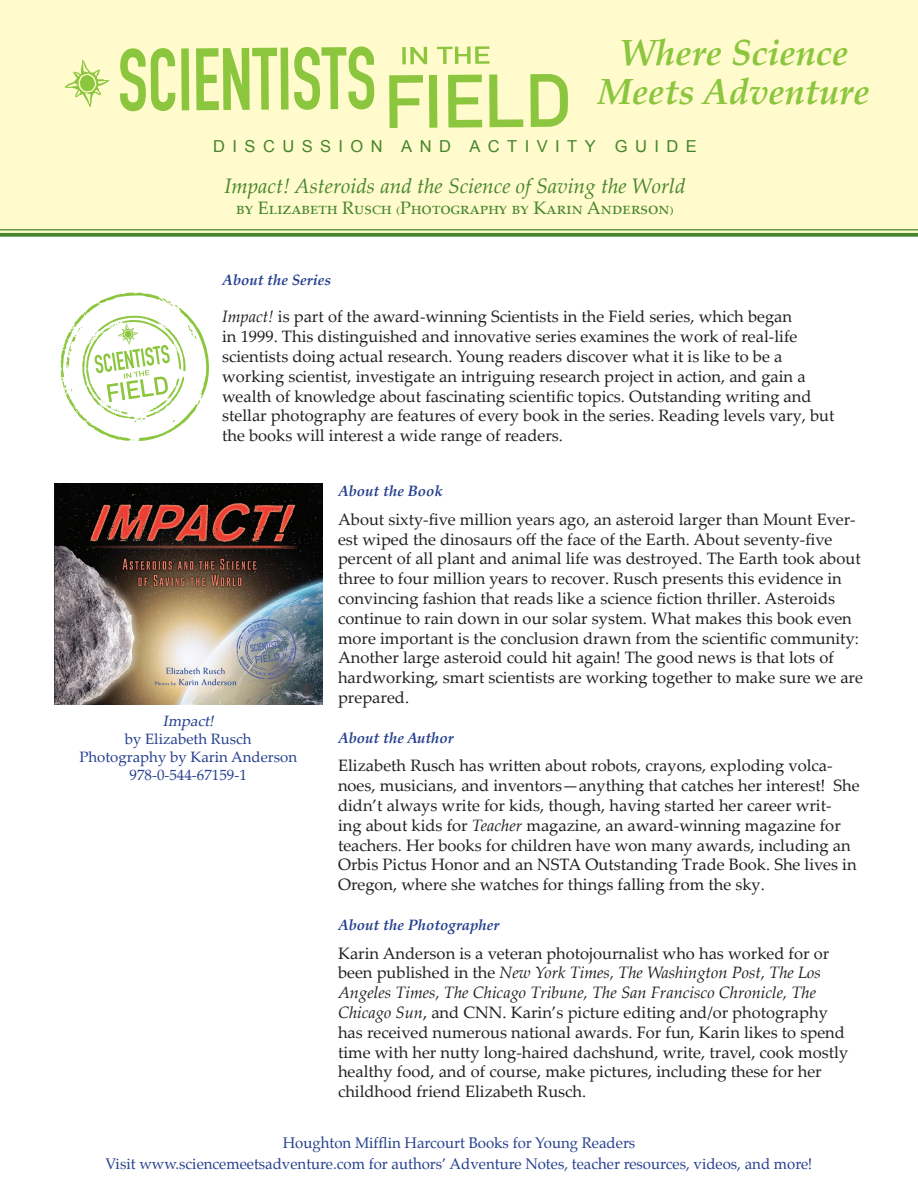
<style>
.page{position:relative;width:918px;height:1188px;background:#fff}
.page>*{position:absolute;margin:0;border:0;box-sizing:border-box;transform-origin:0 0}
.t1{font:italic 700 36.3px/38.7px "Palatino Linotype";color:#8bc63e;text-align:center}
.t2{font:italic 21px "Palatino Linotype";color:#46852d}
.t3{font:18px "Palatino Linotype";color:#46852d}
.t4{font:16.5px/19.8px "Palatino Linotype";color:#231f20}
.t5{font:16.5px "Arial";letter-spacing:.45em;color:#46852d}
.t6{font:15px/21px "Palatino";color:#253f8e;text-align:center}
.t7{font:italic 700 15px "Palatino Linotype";color:#253f8e}
.t8{font:15px/18px "Palatino Linotype";color:#253f8e;text-align:center}
.t9{font:italic 15px "Palatino Linotype";color:#253f8e}
.s1{font-style:italic}
</style>
<div class="page">
<div style="left:0;top:0;width:918px;height:233px;background:#fffbcc"></div>
<hr style="left:0;top:229px;width:918px;height:1px;background:#46852d">
<svg style="left:0;top:233px;width:918px;height:4px;background:#548e3d"></svg>
<img style="left:54px;top:484px;width:268px;height:221px">
<svg style="left:60px;top:293px;width:149px;height:149px"></svg>
<svg style="left:120px;top:48px;width:55px;height:63px"></svg>
<svg style="left:181px;top:48px;width:8px;height:62px"></svg>
<svg style="left:196px;top:46px;width:178px;height:64px"></svg>
<svg style="left:402px;top:47px;width:4px;height:17px"></svg>
<svg style="left:410px;top:47px;width:17px;height:17px"></svg>
<svg style="left:437px;top:46px;width:53px;height:18px"></svg>
<svg style="left:389px;top:75px;width:34px;height:53px"></svg>
<div style="left:429px;top:75px;width:8px;height:53px;background:#8bc63e"></div>
<svg style="left:448px;top:75px;width:34px;height:53px"></svg>
<svg style="left:489px;top:74px;width:34px;height:53px"></svg>
<svg style="left:530px;top:74px;width:38px;height:53px"></svg>
<svg style="left:64px;top:60px;width:46px;height:47px"></svg>
<h1 class="t1" style="left:598px;top:32px;width:273px">Where Science<br>Meets Adventure</h1>
<p class="t5" style="left:213px;top:136px;width:237px">DISCUSSION AND</p>
<p class="t5" style="left:470px;top:136px;width:229px">ACTIVITY GUID E</p>
<p class="t2" style="left:224px;top:171px;width:463px">Impact! Asteroids and the Science of Saving the World</p>
<p class="t3" style="left:236px;top:195px;width:439px">by Elizabeth Rusch (Photography by Karin Anderson)</p>
<p class="t7" style="left:222px;top:269px;width:110px">About the Series</p>
<p class="t4" style="left:222px;top:306px;width:614px"><span class="s1">Impact!</span> is part of the award-winning Scientists in the Field series, which began<br>in 1999. This distinguished and innovative series examines the work of real-life scientists doing actual research. Young readers discover what it is like to be a working scientist, investigate an intriguing research project in action, and gain a wealth of knowledge about fascinating scientific topics. Outstanding writing and stellar photography are features of every book in the series. Reading levels vary, but the books will interest a wide range of readers.</p>
<p class="t9" style="left:163px;top:710px;width:56px">Impact!</p>
<p class="t8" style="left:79px;top:729px;width:219px">by Elizabeth Rusch<br>Photography by Karin Anderson<br>978-0-544-67159-1</p>
<p class="t7" style="left:338px;top:480px;width:106px">About the Book</p>
<p class="t4" style="left:338px;top:509px;width:527px">About sixty-five million years ago, an asteroid larger than Mount Ever&shy;est wiped the dinosaurs off the face of the Earth. About seventy-five percent of all plant and animal life was destroyed. The Earth took about three to four million years to recover. Rusch presents this evidence in convincing fashion that reads like a science fiction thriller. Asteroids continue to rain down in our solar system. What makes this book even more important is the conclusion drawn from the scientific community:<br>Another large asteroid could hit again! The good news is that lots of hardworking, smart scientists are working together to make sure we are prepared.</p>
<p class="t7" style="left:338px;top:727px;width:117px">About the Author</p>
<p class="t4" style="left:338px;top:755px;width:523px">Elizabeth Rusch has written about robots, crayons, exploding volca&shy;noes, musicians, and inventors—anything that catches her interest! She didn’t always write for kids, though, having started her career writ-<br>ing about kids for <span class="s1">Teacher</span> magazine, an award-winning magazine for teachers. Her books for children have won many awards, including an Orbis Pictus Honor and an NSTA Outstanding Trade Book. She lives in Oregon, where she watches for things falling from the sky.</p>
<p class="t7" style="left:338px;top:914px;width:163px">About the Photographer</p>
<p class="t4" style="left:338px;top:942px;width:512px">Karin Anderson is a veteran photojournalist who has worked for or been published in the <span class="s1">New York Times, The Washington Post, The Los Angeles Times, The Chicago Tribune, The San Francisco Chronicle, The Chicago Sun</span>, and CNN. Karin’s picture editing and/or photography has received numerous national awards. For fun, Karin likes to spend time with her nutty long-haired dachshund, write, travel, cook mostly healthy food, and of course, make pictures, including these for her childhood friend Elizabeth Rusch.</p>
<p class="t6" style="left:106px;top:1133px;width:708px">Houghton Mifflin Harcourt Books for Young Readers<br>Visit www.sciencemeetsadventure.com for authors’ Adventure Notes, teacher resources, videos, and more!</p>
</div>
